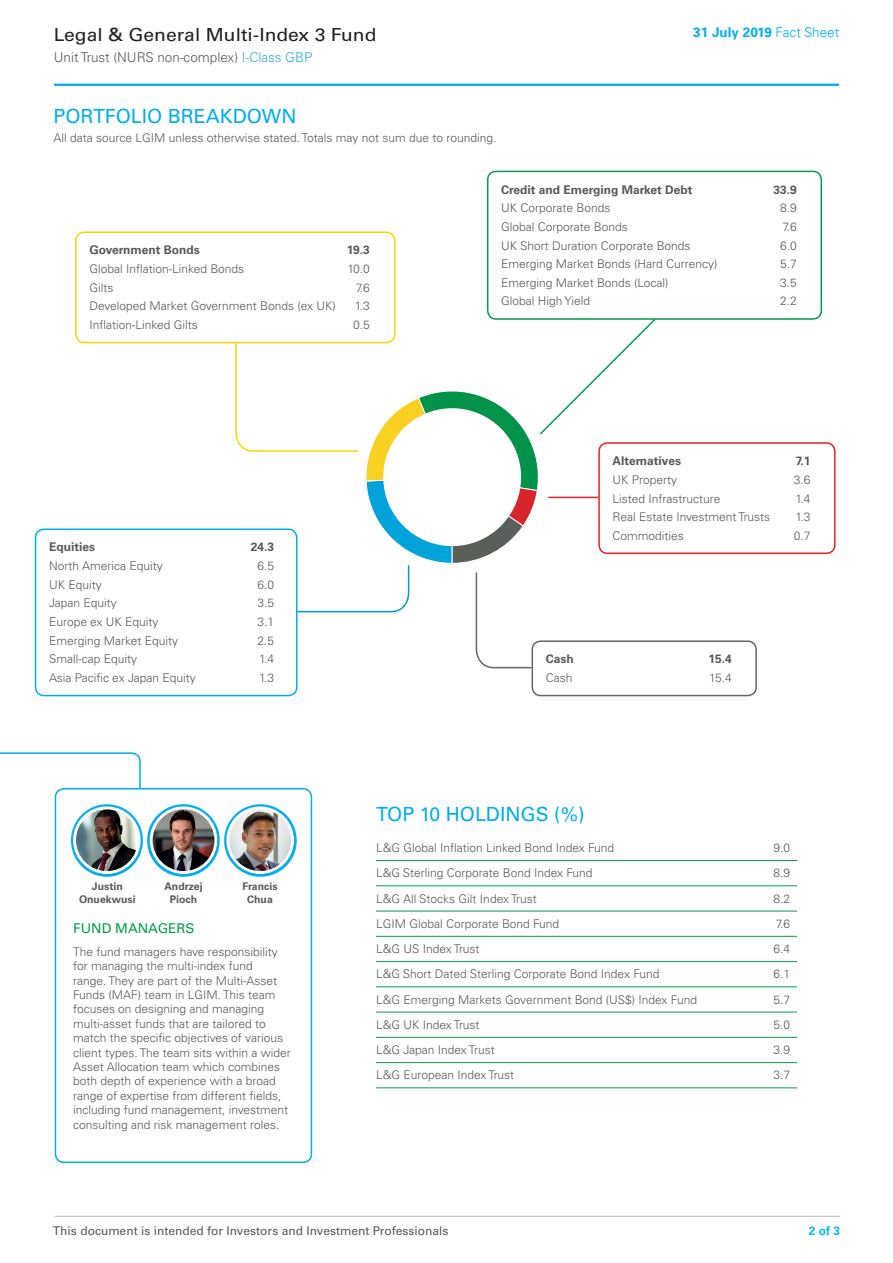
<style>
.page{position:relative;width:893px;height:1263px;background:#fff}
.page>*{position:absolute;margin:0;border:0;box-sizing:border-box;transform-origin:0 0}
.t1{font:19.5px "Univers LT Pro 55 Roman";color:#00aeef}
.t2{font:18px "Univers LT Pro 55 Roman";color:#231f20;scale:1.07 1}
.t3{font:300 13.5px "Univers LT Pro 45";color:#57585a}
.t4{font:700 13.5px "Univers LT Pro 65";color:#00aeef}
.t5{font:13.5px "Univers LT Pro 55 Roman";color:#009e4d}
.t6{font:300 12px/14.4px "Univers LT Pro 45";color:#57585a}
.t7{font:700 12px "Univers LT Pro 65";color:#57585a}
.t8{font:12px "Univers LT Pro 55 Roman";color:#57585a}
.t9{font:700 12px "Univers LT Pro 65";color:#00baf1}
.t10{font:700 10.5px/12.6px "Univers LT Pro 65";color:#57585a;text-align:center}
.s1{color:#33add6}
.s2{font-family:"Univers LT Pro 45";font-weight:300}
</style>
<div class="page">
<hr style="left:54px;top:84px;width:785px;height:2px;background:#00aeef">
<hr style="left:55px;top:1216px;width:785px;height:1px;background:#bcbdc0">
<svg style="left:0;top:752px;width:141px;height:38px"></svg>
<hr style="left:376px;top:860px;width:421px;height:1px;background:#009e4d">
<hr style="left:376px;top:885px;width:421px;height:1px;background:#009e4d">
<hr style="left:376px;top:911px;width:421px;height:1px;background:#009e4d">
<hr style="left:376px;top:936px;width:421px;height:1px;background:#009e4d">
<hr style="left:376px;top:961px;width:421px;height:1px;background:#009e4d">
<hr style="left:376px;top:986px;width:421px;height:1px;background:#009e4d">
<hr style="left:376px;top:1012px;width:421px;height:1px;background:#009e4d">
<hr style="left:376px;top:1037px;width:421px;height:1px;background:#009e4d">
<hr style="left:376px;top:1062px;width:421px;height:1px;background:#009e4d">
<hr style="left:376px;top:1087px;width:421px;height:1px;background:#009e4d">
<div style="left:55px;top:788px;width:257px;height:375px;border:2px solid #00aeef;border-radius:9px"></div>
<img style="left:154px;top:804px;width:58px;height:71px">
<img style="left:212px;top:804px;width:85px;height:71px">
<img style="left:70px;top:804px;width:84px;height:71px">
<div style="left:35px;top:528px;width:262px;height:168px;border:2px solid #00aeef;border-radius:9px"></div>
<div style="left:75px;top:231px;width:320px;height:112px;border:2px solid #fed304;border-radius:9px"></div>
<div style="left:487px;top:171px;width:335px;height:149px;border:2px solid #009e4d;border-radius:9px"></div>
<div style="left:598px;top:442px;width:237px;height:112px;border:2px solid #ee1d23;border-radius:9px"></div>
<div style="left:531px;top:640px;width:226px;height:56px;border:2px solid #666;border-radius:9px"></div>
<svg style="left:235px;top:320px;width:419px;height:349px"></svg>
<div style="left:383px;top:408px;width:138px;height:138px;background:#fff;border-radius:50%"></div>
<h2 class="t2" style="left:54px;top:24px;width:303px">Legal &amp; General Multi-Index 3 Fund</h2>
<p class="t3" style="left:54px;top:49px;width:260px">Unit Trust (NURS non-complex) <span class="s1">I-Class GBP</span></p>
<h1 class="t1" style="left:54px;top:105px;width:244px">PORTFOLIO BREAKDOWN</h1>
<p class="t6" style="left:54px;top:130px;width:445px">All data source LGIM unless otherwise stated. Totals may not sum due to rounding.</p>
<p class="t4" style="left:693px;top:25px;width:148px">31 July 2019 <span class="s2">Fact Sheet</span></p>
<p class="t7" style="left:89px;top:243px;width:112px">Government Bonds</p>
<p class="t7" style="left:347px;top:243px;width:25px">19.3</p>
<p class="t6" style="left:89px;top:262px;width:156px">Global Inflation-Linked Bonds</p>
<p class="t6" style="left:347px;top:262px;width:24px">10.0</p>
<p class="t6" style="left:89px;top:280px;width:26px">Gilts</p>
<p class="t6" style="left:356px;top:280px;width:16px">7.6</p>
<p class="t6" style="left:89px;top:299px;width:248px">Developed Market Government Bonds (ex UK)</p>
<p class="t6" style="left:355px;top:299px;width:16px">1.3</p>
<p class="t6" style="left:89px;top:318px;width:110px">Inflation-Linked Gilts</p>
<p class="t6" style="left:353px;top:318px;width:18px">0.5</p>
<p class="t7" style="left:49px;top:540px;width:48px">Equities</p>
<p class="t7" style="left:251px;top:540px;width:25px">24.3</p>
<p class="t6" style="left:49px;top:559px;width:115px">North America Equity</p>
<p class="t6" style="left:257px;top:559px;width:18px">6.5</p>
<p class="t6" style="left:49px;top:577px;width:54px">UK Equity</p>
<p class="t6" style="left:257px;top:577px;width:18px">6.0</p>
<p class="t6" style="left:49px;top:596px;width:69px">Japan Equity</p>
<p class="t6" style="left:257px;top:596px;width:18px">3.5</p>
<p class="t6" style="left:49px;top:615px;width:111px">Europe ex UK Equity</p>
<p class="t6" style="left:257px;top:615px;width:18px">3.1</p>
<p class="t6" style="left:49px;top:633px;width:131px">Emerging Market Equity</p>
<p class="t6" style="left:257px;top:633px;width:18px">2.5</p>
<p class="t6" style="left:49px;top:652px;width:90px">Small-cap Equity</p>
<p class="t6" style="left:259px;top:652px;width:16px">1.4</p>
<p class="t6" style="left:49px;top:670px;width:148px">Asia Pacific ex Japan Equity</p>
<p class="t6" style="left:259px;top:670px;width:16px">1.3</p>
<p class="t7" style="left:501px;top:182px;width:193px">Credit and Emerging Market Debt</p>
<p class="t7" style="left:773px;top:182px;width:25px">33.9</p>
<p class="t6" style="left:501px;top:201px;width:111px">UK Corporate Bonds</p>
<p class="t6" style="left:780px;top:201px;width:18px">8.9</p>
<p class="t6" style="left:501px;top:219px;width:128px">Global Corporate Bonds</p>
<p class="t6" style="left:783px;top:219px;width:16px">7.6</p>
<p class="t6" style="left:501px;top:238px;width:191px">UK Short Duration Corporate Bonds</p>
<p class="t6" style="left:780px;top:238px;width:18px">6.0</p>
<p class="t6" style="left:501px;top:257px;width:218px">Emerging Market Bonds (Hard Currency)</p>
<p class="t6" style="left:780px;top:257px;width:18px">5.7</p>
<p class="t6" style="left:501px;top:275px;width:169px">Emerging Market Bonds (Local)</p>
<p class="t6" style="left:780px;top:275px;width:18px">3.5</p>
<p class="t6" style="left:501px;top:294px;width:90px">Global High Yield</p>
<p class="t6" style="left:780px;top:294px;width:18px">2.2</p>
<p class="t7" style="left:613px;top:454px;width:70px">Alternatives</p>
<p class="t7" style="left:796px;top:454px;width:16px">7.1</p>
<p class="t6" style="left:613px;top:472px;width:66px">UK Property</p>
<p class="t6" style="left:794px;top:472px;width:18px">3.6</p>
<p class="t6" style="left:613px;top:491px;width:109px">Listed Infrastructure</p>
<p class="t6" style="left:796px;top:491px;width:16px">1.4</p>
<p class="t6" style="left:613px;top:510px;width:159px">Real Estate Investment Trusts</p>
<p class="t6" style="left:796px;top:510px;width:16px">1.3</p>
<p class="t6" style="left:613px;top:528px;width:73px">Commodities</p>
<p class="t6" style="left:794px;top:528px;width:18px">0.7</p>
<p class="t7" style="left:546px;top:652px;width:30px">Cash</p>
<p class="t7" style="left:708px;top:652px;width:25px">15.4</p>
<p class="t6" style="left:546px;top:670px;width:28px">Cash</p>
<p class="t6" style="left:709px;top:670px;width:24px">15.4</p>
<p class="t10" style="left:79px;top:880px;width:58px">Justin<br>Onuekwusi</p>
<p class="t10" style="left:164px;top:880px;width:40px">Andrzej<br>Pioch</p>
<p class="t10" style="left:242px;top:880px;width:37px">Francis<br>Chua</p>
<p class="t5" style="left:73px;top:920px;width:123px">FUND MANAGERS</p>
<p class="t6" style="left:73px;top:944px;width:219px">The fund managers have responsibility for managing the multi-index fund<br>range. They are part of the Multi-Asset Funds (MAF) team in LGIM. This team focuses on designing and managing multi-asset funds that are tailored to match the specific objectives of various client types. The team sits within a wider Asset Allocation team which combines both depth of experience with a broad range of expertise from different fields, including fund management, investment consulting and risk management roles.</p>
<h1 class="t1" style="left:376px;top:802px;width:210px">TOP 10 HOLDINGS (%)</h1>
<p class="t6" style="left:376px;top:841px;width:240px">L&amp;G Global Inflation Linked Bond Index Fund</p>
<p class="t6" style="left:773px;top:841px;width:18px">9.0</p>
<p class="t6" style="left:376px;top:866px;width:218px">L&amp;G Sterling Corporate Bond Index Fund</p>
<p class="t6" style="left:773px;top:866px;width:18px">8.9</p>
<p class="t6" style="left:376px;top:891px;width:162px">L&amp;G All Stocks Gilt Index Trust</p>
<p class="t6" style="left:773px;top:891px;width:18px">8.2</p>
<p class="t6" style="left:376px;top:916px;width:185px">LGIM Global Corporate Bond Fund</p>
<p class="t6" style="left:776px;top:916px;width:16px">7.6</p>
<p class="t6" style="left:376px;top:942px;width:105px">L&amp;G US Index Trust</p>
<p class="t6" style="left:773px;top:942px;width:18px">6.4</p>
<p class="t6" style="left:376px;top:967px;width:285px">L&amp;G Short Dated Sterling Corporate Bond Index Fund</p>
<p class="t6" style="left:773px;top:967px;width:18px">6.1</p>
<p class="t6" style="left:376px;top:992px;width:322px">L&amp;G Emerging Markets Government Bond (US$) Index Fund</p>
<p class="t6" style="left:773px;top:992px;width:18px">5.7</p>
<p class="t6" style="left:376px;top:1017px;width:105px">L&amp;G UK Index Trust</p>
<p class="t6" style="left:773px;top:1017px;width:18px">5.0</p>
<p class="t6" style="left:376px;top:1043px;width:120px">L&amp;G Japan Index Trust</p>
<p class="t6" style="left:773px;top:1043px;width:18px">3.9</p>
<p class="t6" style="left:376px;top:1068px;width:140px">L&amp;G European Index Trust</p>
<p class="t6" style="left:773px;top:1068px;width:18px">3.7</p>
<p class="t8" style="left:53px;top:1224px;width:397px">This document is intended for Investors and Investment Professionals</p>
<p class="t9" style="left:809px;top:1223px;width:33px">2 of 3</p>
</div>
